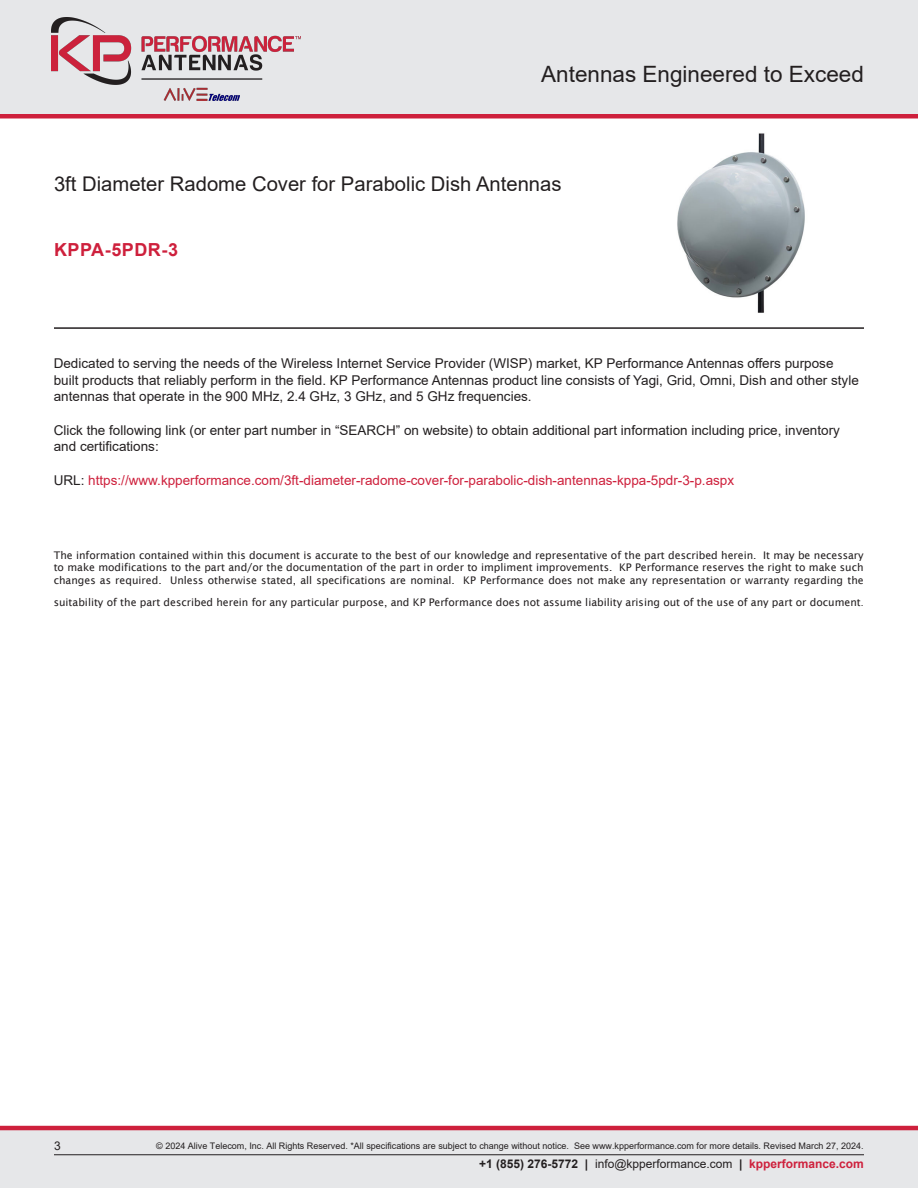
<style>
.page{position:relative;width:918px;height:1188px;background:#fff}
.page>*{position:absolute;margin:0;border:0;box-sizing:border-box;transform-origin:0 0}
.t1{font:22.5px "Arial";color:#231f20}
.Web_Description_Para{font:20.25px "Arial";color:#231f20}
.PN{font:700 18px "Arial";letter-spacing:.03em;color:#ce203c}
.Marketing_and_URL{font:13.5px/16.2px "Arial";color:#231f20}
.Marketing_and_URL-2{font:13.5px "Arial";color:#ce203c}
.t2{font:12px "Arial";color:#231f20}
.t3{font:10.5px/12.6px "Lucida Sans";color:#231f20;text-align:justify}
.t4{font:9px "Arial";color:#231f20}
.s1{color:#231f20}
.s2{font-size:9px}
.s3{font-weight:700}
.s4{font-weight:700;color:#ce203c}
</style>
<div class="page">
<div style="left:0;top:1130px;width:918px;height:58px;background:#e6e7e9"></div>
<hr style="left:0;top:1126px;width:918px;height:4px;background:#ce203c">
<div style="left:0;top:0;width:918px;height:116px;background:#e6e7e9"></div>
<hr style="left:0;top:114px;width:918px;height:4px;background:#ce203c">
<hr style="left:54px;top:1154px;width:810px;height:1px;background:#231f20">
<hr style="left:54px;top:327px;width:810px;height:2px;background:#231f20">
<img style="left:677px;top:133px;width:128px;height:180px">
<img style="left:51px;top:18px;width:250px;height:83px">
<h1 class="t1" style="left:541px;top:58px;width:324px">Antennas Engineered to Exceed</h1>
<h1 class="Web_Description_Para" style="left:54px;top:170px;width:509px">3ft Diameter Radome Cover for Parabolic Dish Antennas</h1>
<p class="PN" style="left:54px;top:237px;width:126px">KPPA-5PDR-3</p>
<p class="Marketing_and_URL" style="left:54px;top:355px;width:807px">Dedicated to serving the needs of the Wireless Internet Service Provider (WISP) market, KP Performance Antennas offers purpose built products that reliably perform in the field. KP Performance Antennas product line consists of Yagi, Grid, Omni, Dish and other style antennas that operate in the 900 MHz, 2.4 GHz, 3 GHz, and 5 GHz frequencies.</p>
<p class="Marketing_and_URL" style="left:54px;top:422px;width:788px">Click the following link (or enter part number in “SEARCH” on website) to obtain additional part information including price, inventory and certifications:</p>
<p class="Marketing_and_URL-2" style="left:54px;top:471px;width:682px"><span class="s1">URL:</span> https://www.kpperformance.com/3ft-diameter-radome-cover-for-parabolic-dish-antennas-kppa-5pdr-3-p.aspx</p>
<p class="t3" style="left:54px;top:549px;width:811px">The information contained within this document is accurate to the best of our knowledge and representative of the part described herein. It may be necessary to make modifications to the part and/or the documentation of the part in order to impliment improvements. KP Performance reserves the right to make such changes as required. Unless otherwise stated, all specifications are nominal. KP Performance does not make any representation or warranty regarding the</p>
<p class="t3" style="left:54px;top:596px;width:811px">suitability of the part described herein for any particular purpose, and KP Performance does not assume liability arising out of the use of any part or document<span class="s2">.</span></p>
<p class="t2" style="left:54px;top:1137px;width:8px">3</p>
<p class="t4" style="left:156px;top:1140px;width:709px">© 2024 Alive Telecom, Inc. All Rights Reserved. *All specifications are subject to change without notice. See www.kpperformance.com for more details. Revised March 27, 2024.</p>
<p class="t2" style="left:479px;top:1156px;width:386px"><span class="s3">+1 (855) 276-5772 |</span> info@kpperformance.com <span class="s3">|</span> <span class="s4">kpperformance.com</span></p>
</div>
